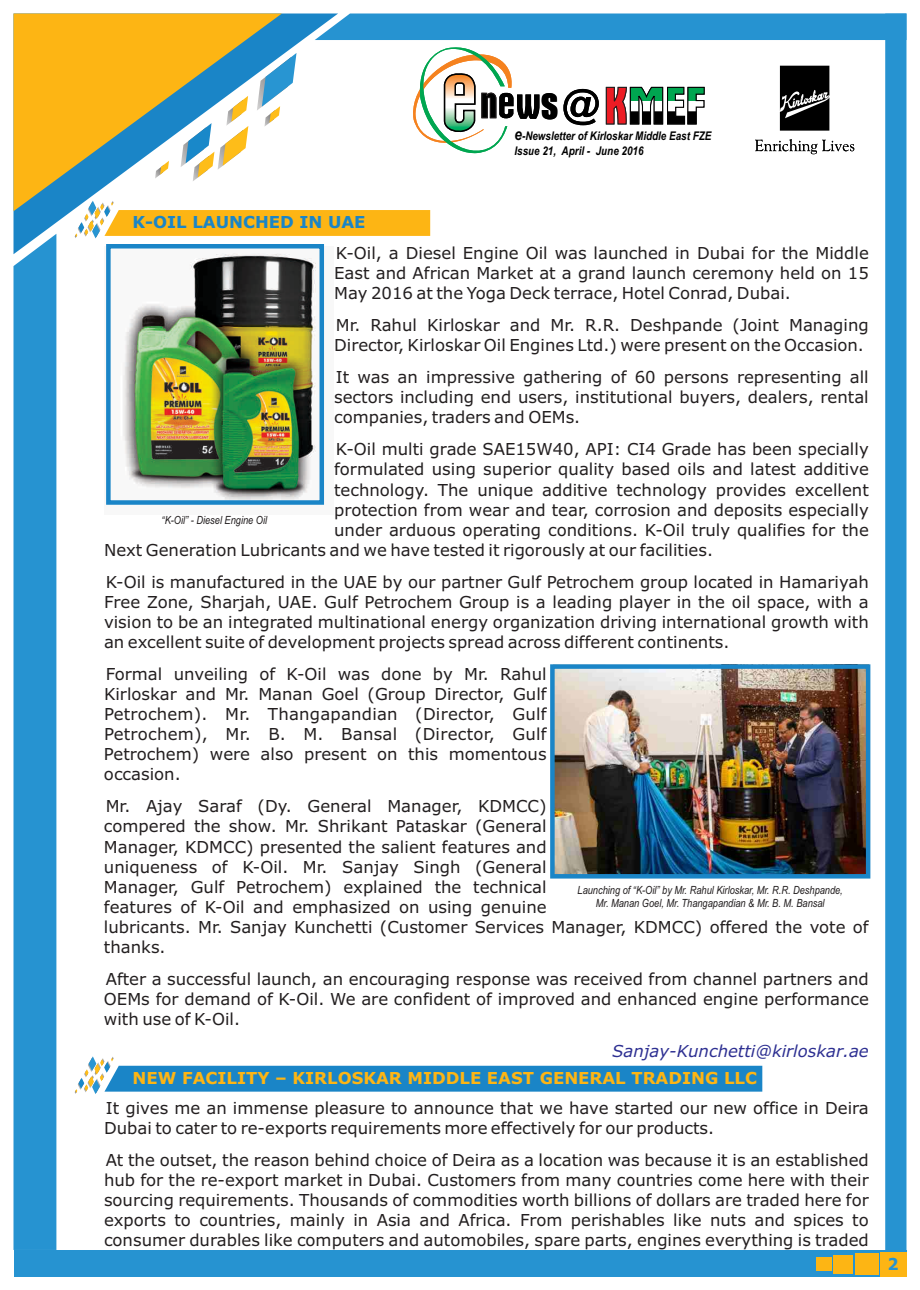
<style>
.page{position:relative;width:920px;height:1290px;background:#fff}
.page>*{position:absolute;margin:0;border:0;box-sizing:border-box;transform-origin:0 0}
.t1{font:39.3px "Impact";color:#000;scale:.92 1}
.t2{font:16.5px/20.1px "Verdana";color:#231f20;text-align:justify}
.t3{font:700 16.5px "Verdana";color:#fdb514}
.t4{font:italic 16.5px "Verdana";color:#2e3092}
.t5{font:700 16.5px "Verdana";color:#1a85c7}
.t6{font:700 16.5px "Tahoma";color:#2693d1}
.t7{font:italic 700 12px/14.4px "Arial";color:#000;scale:.82 1}
.t8{font:italic 11.25px/12.6px "Arial Narrow";color:#231f20;text-align:center}
.s1{font-size:16.5px}
.s2{font-family:"Ebrima";font-weight:400;color:#fff}
</style>
<div class="page">
<svg style="left:14px;top:14px;width:301px;height:240px"></svg>
<svg style="left:14px;top:14px;width:268px;height:197px;fill:#fdb514"></svg>
<div style="left:14px;top:1250px;width:892px;height:26px;background:#2693d1"></div>
<svg style="left:315px;top:14px;width:570px;height:141px"></svg>
<div style="left:14px;top:234px;width:42px;height:1016px;background:#2693d1"></div>
<div style="left:885px;top:14px;width:21px;height:1238px;background:#2693d1"></div>
<div style="left:880px;top:1252px;width:27px;height:25px;background:#fdb514"></div>
<div style="left:855px;top:1253px;width:24px;height:22px;background:#fdb514"></div>
<div style="left:833px;top:1255px;width:20px;height:18px;background:#fdb514"></div>
<div style="left:816px;top:1257px;width:15px;height:14px;background:#fdb514"></div>
<svg style="left:75px;top:201px;width:355px;height:37px"></svg>
<img style="left:104px;top:246px;width:221px;height:259px">
<div style="left:106px;top:244px;width:218px;height:261px;border:4px solid #1a85c7"></div>
<img style="left:555px;top:669px;width:310px;height:204px">
<div style="left:550px;top:664px;width:320px;height:214px;border:4px solid #1a85c7"></div>
<svg style="left:75px;top:1056px;width:687px;height:38px"></svg>
<h1 class="t1" style="left:541px;top:88px;width:20px">s</h1>
<p class="t7" style="left:515px;top:130px;width:241px"><span class="s1">e</span>-Newsletter of Kirloskar Middle East FZE<br>Issue 21, April - June 2016</p>
<p class="t5" style="left:133px;top:216px;width:234px">K-OIL LAUNCHED IN UAE</p>
<p class="t2" style="left:334px;top:244px;width:536px">K-Oil, a Diesel Engine Oil was launched in Dubai for the Middle East and African Market at a grand launch ceremony held on 15<br>May 2016 at the Yoga Deck terrace, Hotel Conrad, Dubai.</p>
<p class="t2" style="left:334px;top:316px;width:536px">Mr. Rahul Kirloskar and Mr. R.R. Deshpande (Joint Managing<br>Director, Kirloskar Oil Engines Ltd.) were present on the Occasion.</p>
<p class="t2" style="left:334px;top:369px;width:536px">It was an impressive gathering of 60 persons representing all sectors including end users, institutional buyers, dealers, rental companies, traders and OEMs.</p>
<p class="t2" style="left:336px;top:441px;width:534px">K-Oil multi grade SAE15W40, API: CI4 Grade has been specially</p>
<p class="t2" style="left:334px;top:461px;width:536px">formulated using superior quality based oils and latest additive</p>
<p class="t2" style="left:334px;top:481px;width:536px">technology. The unique additive technology provides excellent</p>
<p class="t2" style="left:334px;top:501px;width:536px">protection from wear and tear, corrosion and deposits especially</p>
<p class="t2" style="left:334px;top:521px;width:536px">under arduous operating conditions. K-Oil truly qualifies for the</p>
<p class="t2" style="left:104px;top:541px;width:610px">Next Generation Lubricants and we have tested it rigorously at our facilities.</p>
<p class="t2" style="left:104px;top:573px;width:766px">K-Oil is manufactured in the UAE by our partner Gulf Petrochem group located in Hamariyah Free Zone, Sharjah, UAE. Gulf Petrochem Group is a leading player in the oil space, with a vision to be an integrated multinational energy organization driving international growth with an excellent suite of development projects spread across different continents.</p>
<p class="t2" style="left:104px;top:665px;width:444px">Formal unveiling of K-Oil was done by Mr. Rahul Kirloskar and Mr. Manan Goel (Group Director, Gulf Petrochem). Mr. Thangapandian (Director, Gulf Petrochem), Mr. B. M. Bansal (Director, Gulf Petrochem) were also present on this momentous occasion.</p>
<p class="t2" style="left:104px;top:798px;width:766px;text-align:left">Mr. Ajay Saraf (Dy. General Manager, KDMCC)<br>compered the show. Mr. Shrikant Pataskar (General<br>Manager, KDMCC) presented the salient features and<br>uniqueness of K-Oil. Mr. Sanjay Singh (General<br>Manager, Gulf Petrochem) explained the technical<br>features of K-Oil and emphasized on using genuine<br>lubricants. Mr. Sanjay Kunchetti (Customer Services Manager, KDMCC) offered the vote of thanks.</p>
<p class="t2" style="left:104px;top:970px;width:767px">After a successful launch, an encouraging response was received from channel partners and OEMs for demand of K-Oil. We are confident of improved and enhanced engine performance with use of K-Oil.</p>
<p class="t4" style="left:612px;top:1044px;width:258px">Sanjay-Kunchetti@kirloskar.ae</p>
<p class="t8" style="left:162px;top:515px;width:107px">“K-Oil” - Diesel Engine Oil</p>
<p class="t8" style="left:578px;top:885px;width:267px">Launching of “K-Oil” by Mr. Rahul Kirloskar, Mr. R.R. Deshpande,<br>Mr. Manan Goel, Mr. Thangapandian &amp; Mr. B. M. Bansal</p>
<p class="t3" style="left:133px;top:1071px;width:626px">NEW FACILITY – KIRLOSKAR MIDDLE EAST GENERAL TRADING LLC</p>
<p class="t2" style="left:104px;top:1099px;width:766px">It gives me an immense pleasure to announce that we have started our new office in Deira<br>Dubai to cater to re-exports requirements more effectively for our products.</p>
<p class="t2" style="left:104px;top:1151px;width:766px">At the outset, the reason behind choice of Deira as a location was because it is an established hub for the re-export market in Dubai. Customers from many countries come here with their sourcing requirements. Thousands of commodities worth billions of dollars are traded here for exports to countries, mainly in Asia and Africa. From perishables like nuts and spices to consumer durables like computers and automobiles, spare parts, engines everything is traded</p>
<p class="t6" style="left:888px;top:1258px;width:13px">2<span class="s2">1</span></p>
</div>
